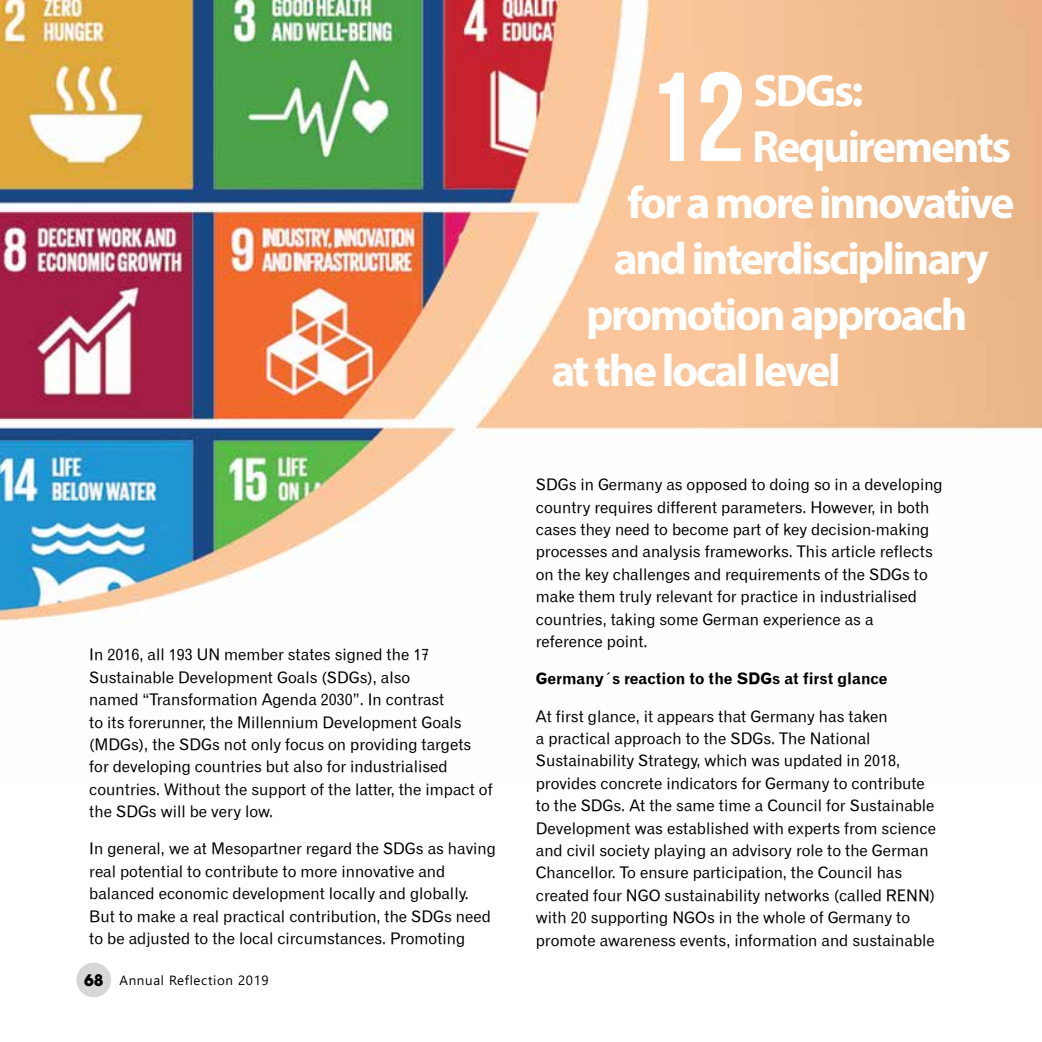
<style>
.page{position:relative;width:1042px;height:1042px;background:#fff}
.page>*{position:absolute;margin:0;border:0;box-sizing:border-box;transform-origin:0 0}
.t1{font:126px "UTM Bebas";color:#fff}
.t2{font:700 45.5px "Myriad Pro";letter-spacing:-.05em;color:#fff}
.t3{font:15.75px/22.4px "UVN Gio May";color:#000}
.t4{font:700 15.75px "UVN Gio May";color:#000}
.t5{font:13.3px "Segoe UI";letter-spacing:.05em;color:#000}
.s1{font-family:"UTM Avo";font-weight:700;font-size:15.75px}
</style>
<div class="page">
<div style="left:76px;top:962px;width:35px;height:35px;background:#d5d7d8;border-radius:50%"></div>
<img style="left:0;top:0;width:1042px;height:622px">
<p class="t3" style="left:89px;top:642px;width:405px">In 2016, all 193 UN member states signed the 17<br>Sustainable Development Goals (SDGs), also<br>named “Transformation Agenda 2030”. In contrast<br>to its forerunner, the Millennium Development Goals (MDGs), the SDGs not only focus on providing targets for developing countries but also for industrialised countries. Without the support of the latter, the impact of the SDGs will be very low.</p>
<p class="t3" style="left:89px;top:836px;width:408px">In general, we at Mesopartner regard the SDGs as having real potential to contribute to more innovative and balanced economic development locally and globally.<br>But to make a real practical contribution, the SDGs need to be adjusted to the local circumstances. Promoting</p>
<p class="t5" style="left:84px;top:971px;width:186px"><span class="s1">68</span> Annual Reflection 2019</p>
<h1 class="t1" style="left:646px;top:26px;width:101px">12</h1>
<h2 class="t2" style="left:753px;top:61px;width:111px">SDGs:</h2>
<h2 class="t2" style="left:752px;top:117px;width:260px">Requirements</h2>
<h2 class="t2" style="left:627px;top:173px;width:388px">for a more innovative</h2>
<h2 class="t2" style="left:614px;top:229px;width:376px">and interdisciplinary</h2>
<h2 class="t2" style="left:586px;top:285px;width:383px">promotion approach</h2>
<h2 class="t2" style="left:551px;top:341px;width:291px">at the local level</h2>
<p class="t3" style="left:536px;top:472px;width:408px">SDGs in Germany as opposed to doing so in a developing country requires different parameters. However, in both cases they need to become part of key decision-making processes and analysis frameworks. This article reflects on the key challenges and requirements of the SDGs to make them truly relevant for practice in industrialised countries, taking some German experience as a reference point.</p>
<p class="t4" style="left:536px;top:666px;width:353px">Germany´s reaction to the SDGs at first glance</p>
<p class="t3" style="left:536px;top:703px;width:402px">At first glance, it appears that Germany has taken<br>a practical approach to the SDGs. The National Sustainability Strategy, which was updated in 2018, provides concrete indicators for Germany to contribute to the SDGs. At the same time a Council for Sustainable Development was established with experts from science and civil society playing an advisory role to the German Chancellor. To ensure participation, the Council has created four NGO sustainability networks (called RENN) with 20 supporting NGOs in the whole of Germany to promote awareness events, information and sustainable</p>
</div>
